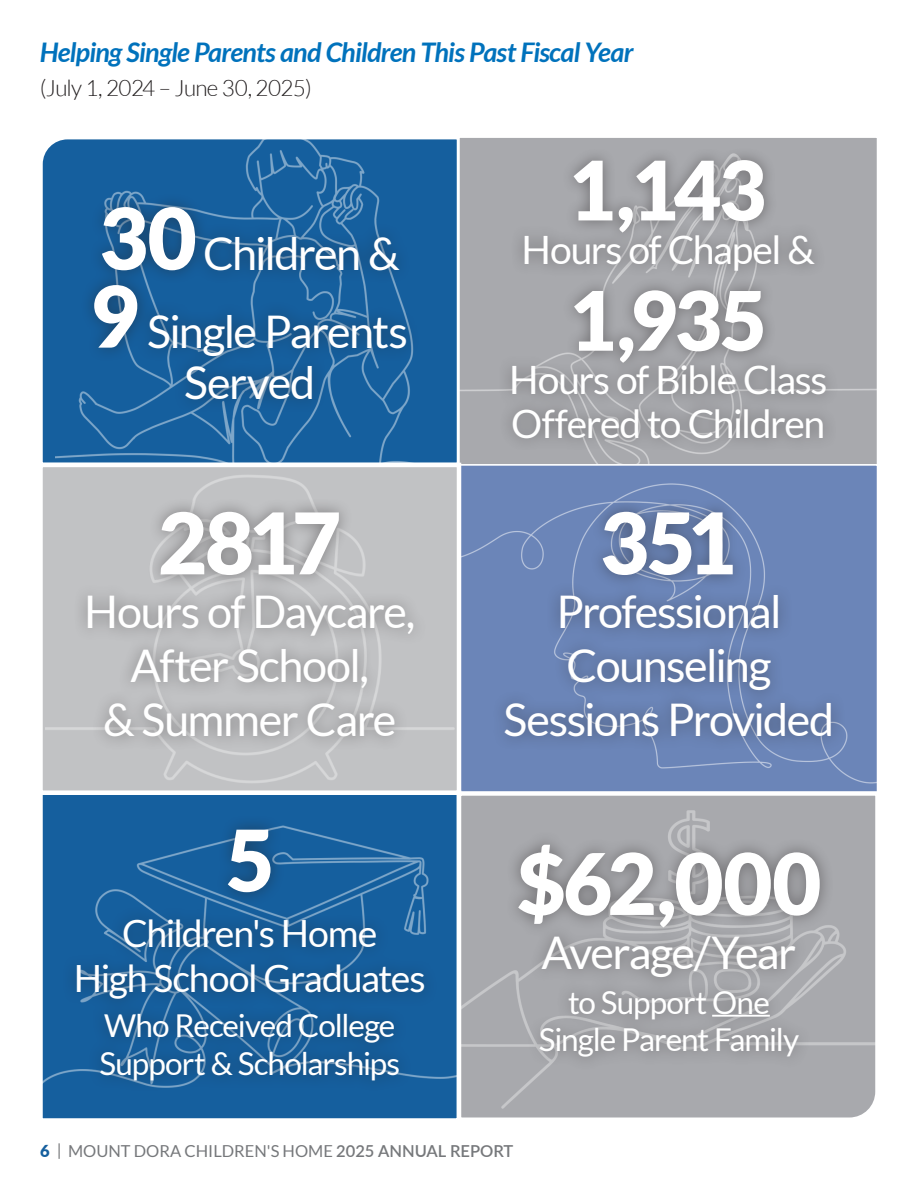
<style>
.page{position:relative;width:918px;height:1188px;background:#fff}
.page>*{position:absolute;margin:0;border:0;box-sizing:border-box;transform-origin:0 0}
.t1{font:900 84.9px "Lato";letter-spacing:-.05em;color:#fff}
.t2{font:900 81.9px "Lato";letter-spacing:-.045em;color:#fff}
.t3{font:45px/54px "Lato";letter-spacing:-.035em;color:#fff;text-align:center}
.t4{font:39.15px/43.5px "Lato";letter-spacing:-.035em;color:#fff}
.t5{font:37.5px "Lato";letter-spacing:-.035em;color:#fff}
.t6{font:31.5px/37.8px "Lato";letter-spacing:-.035em;color:#fff}
.t7{font:italic 700 27px "Lato";letter-spacing:-.03em;color:#0072bc}
.t8{font:300 22.5px "Lato";letter-spacing:-.03em;color:#231f20}
.t9{font:16.5px "Lato";color:#76787b}
.s1{font-weight:900;font-size:84.9px}
.s2{font-weight:900;color:#155f9e}
.s3{font-weight:600}
</style>
<div class="page">
<svg style="left:42px;top:139px;width:415px;height:324px;background:#1c63a0"></svg>
<div style="left:459px;top:137px;width:419px;height:328px;background:#a8a9ad"></div>
<div style="left:458px;top:136px;width:420px;height:330px;border:2px solid #fff"></div>
<div style="left:459px;top:465px;width:419px;height:328px;background:#6b85b8"></div>
<img style="left:461px;top:483px;width:414px;height:300px">
<div style="left:40px;top:793px;width:419px;height:327px;background:#155f9e"></div>
<div style="left:38px;top:790px;width:423px;height:333px;border:4px solid #fff"></div>
<svg style="left:454px;top:789px;width:424px;height:334px;background:#aeb1b6"></svg>
<div style="left:80px;top:192px;width:340px;height:222px;background:#231f20;opacity:.45"></div>
<div style="left:498px;top:146px;width:341px;height:306px;background:#231f20;opacity:.45"></div>
<div style="left:62px;top:814px;width:377px;height:280px;background:#231f20;opacity:.45"></div>
<div style="left:491px;top:497px;width:355px;height:255px;background:#231f20;opacity:.45"></div>
<div style="left:504px;top:830px;width:331px;height:241px;background:#231f20;opacity:.45"></div>
<hr style="left:712px;top:1015px;width:58px;height:2px;background:#fff">
<div style="left:40px;top:465px;width:419px;height:328px;background:#c1c2c4"></div>
<img style="left:45px;top:475px;width:409px;height:308px">
<div style="left:38px;top:463px;width:423px;height:332px;border:4px solid #fff"></div>
<div style="left:73px;top:497px;width:354px;height:255px;background:#231f20;opacity:.45"></div>
<p class="t7" style="left:40px;top:37px;width:595px">Helping Single Parents and Children This Past Fiscal Year</p>
<p class="t8" style="left:40px;top:76px;width:274px">(July 1, 2024 – June 30, 2025)</p>
<p class="t3" style="left:100px;top:226px;width:301px"><span class="s1">30</span> Children &amp;</p>
<p class="t3" style="left:92px;top:304px;width:318px"><span class="s1">9</span> Single Parents</p>
<p class="t3" style="left:184px;top:355px;width:133px">Served</p>
<p class="t1" style="left:158px;top:480px;width:185px">2817</p>
<p class="t3" style="left:84px;top:585px;width:333px">Hours of Daycare,<br>After School,<br>&amp; Summer Care</p>
<p class="t1" style="left:225px;top:797px;width:51px">5</p>
<p class="t5" style="left:122px;top:913px;width:257px">Children's Home</p>
<p class="t5" style="left:74px;top:958px;width:353px">High School Graduates</p>
<p class="t6" style="left:99px;top:1006px;width:302px">Who Received College<br>Support &amp; Scholarships</p>
<p class="t2" style="left:569px;top:129px;width:199px">1,143</p>
<p class="t4" style="left:521px;top:228px;width:295px">Hours of Chapel &amp;</p>
<p class="t2" style="left:570px;top:259px;width:198px">1,935</p>
<p class="t4" style="left:509px;top:358px;width:320px">Hours of Bible Class<br>Offered to Children</p>
<p class="t1" style="left:601px;top:480px;width:138px">351</p>
<p class="t3" style="left:504px;top:585px;width:332px">Professional<br>Counseling<br>Sessions Provided</p>
<p class="t1" style="left:517px;top:820px;width:306px">$62,000</p>
<p class="t3" style="left:542px;top:925px;width:256px">Average/Year</p>
<p class="t6" style="left:539px;top:983px;width:262px;text-align:center">to Support One<br>Single Parent Family</p>
<p class="t9" style="left:40px;top:1142px;width:475px"><span class="s2">6</span> | MOUNT DORA CHILDREN'S HOME <span class="s3">2025 ANNUAL REPORT</span></p>
</div>
